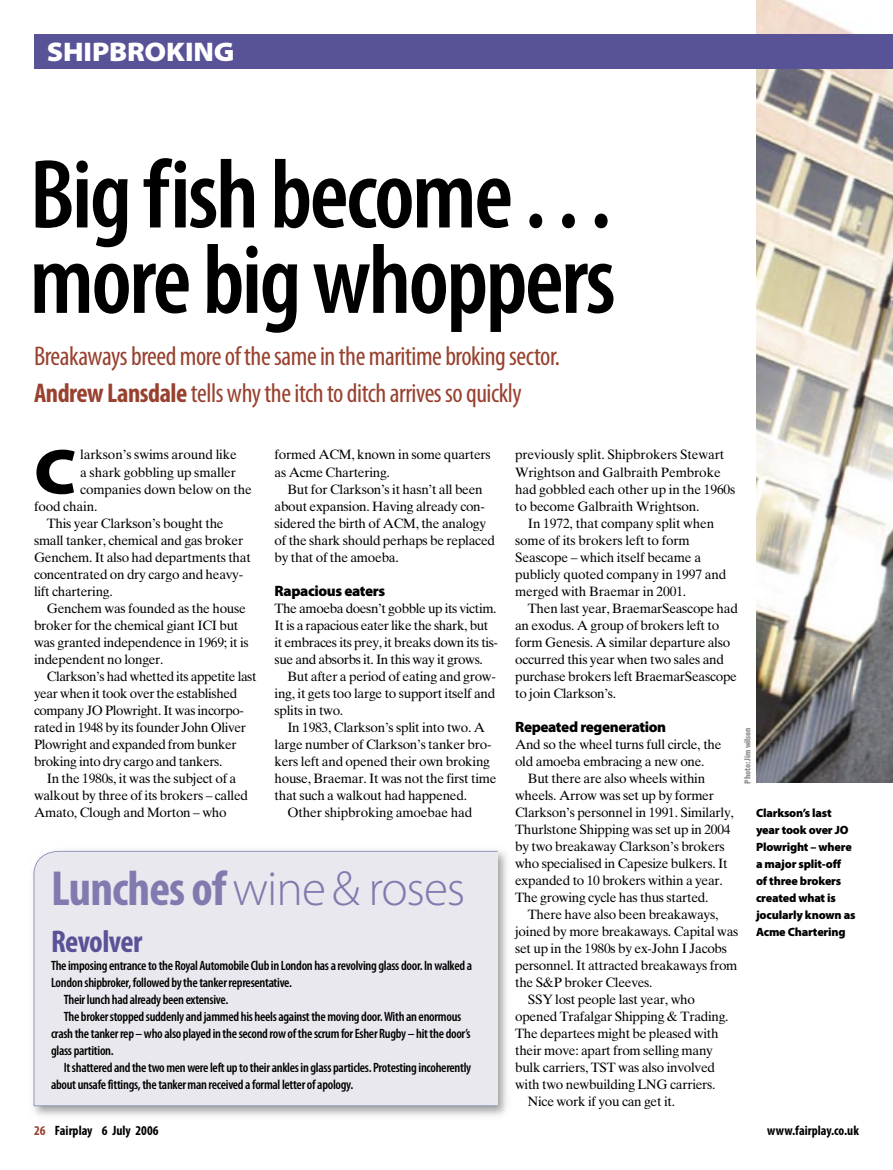
<style>
.page{position:relative;width:893px;height:1170px;background:#fff}
.page>*{position:absolute;margin:0;border:0;box-sizing:border-box;transform-origin:0 0}
.t1{font:600 condensed 99.45px "Myriad Pro";letter-spacing:-.025em;color:#000}
.t2{font:600 condensed 99px "Myriad Pro";letter-spacing:-.025em;color:#000}
.t3{font:900 semi-expanded 63.9px "Myriad Pro";color:#000}
.t4{font:300 49.5px "Myriad Pro";letter-spacing:-.02em;color:#807aaf}
.t5{font:700 condensed 31.5px "Myriad Pro";letter-spacing:-.015em;color:#585297}
.t6{font:condensed 27.15px/37.7px "Myriad Pro";letter-spacing:-.015em;color:#98412f}
.t7{font:900 semi-expanded 27px "Myriad Pro";letter-spacing:-.005em;color:#fff}
.t8{font:900 15px "Myriad Pro";letter-spacing:-.025em;color:#000}
.t9{font:13.5px/17px "Times Ten LT Std";letter-spacing:-.02em;color:#000}
.t10{font:600 condensed 13.5px "Myriad Pro";letter-spacing:-.02em;color:#000}
.t11{font:700 condensed 13.5px "Myriad Pro";color:#000}
.t12{font:900 12px/17px "Myriad Pro";letter-spacing:-.015em;color:#000}
.t13{font:900 condensed 9px "Myriad Pro";letter-spacing:-.015em;color:#939393}
.s1{font-weight:700}
.s2{font-weight:700;font-stretch:condensed}
.s3{color:#98412f}
</style>
<div class="page">
<img style="left:756px;top:0;width:137px;height:782px">
<div style="left:34px;top:34px;width:859px;height:34px;background:#585297"></div>
<img style="left:33px;top:851px;width:474px;height:265px">
<div style="left:34px;top:850px;width:464px;height:256px;background:#e9e8ee"></div>
<div style="left:54px;top:870px;width:174px;height:35px;background:#e9e8ee"></div>
<div style="left:234px;top:872px;width:90px;height:33px;background:#e9e8ee"></div>
<div style="left:334px;top:871px;width:129px;height:34px;background:#e9e8ee"></div>
<h3 class="t7" style="left:47px;top:37px;width:189px">SHIPBROKING</h3>
<h2 class="t2" style="left:30px;top:140px;width:583px">Big fish become . . .</h2>
<h1 class="t1" style="left:30px;top:225px;width:587px">more big whoppers</h1>
<h3 class="t6" style="left:34px;top:337px;width:527px">Breakaways breed more of the same in the maritime broking sector.<br><span class="s1">Andrew Lansdale</span> tells why the itch to ditch arrives so quickly</h3>
<h3 class="t3" style="left:34px;top:435px;width:44px">C</h3>
<p class="t9" style="left:80px;top:446px;width:158px">larkson’s swims around like</p>
<p class="t9" style="left:80px;top:463px;width:158px">a shark gobbling up smaller</p>
<p class="t9" style="left:80px;top:480px;width:173px">companies down below on the</p>
<p class="t9" style="left:34px;top:497px;width:65px">food chain.</p>
<p class="t9" style="left:47px;top:514px;width:178px">This year Clarkson’s bought the</p>
<p class="t9" style="left:34px;top:531px;width:211px">small tanker, chemical and gas broker</p>
<p class="t9" style="left:34px;top:548px;width:218px">Genchem. It also had departments that</p>
<p class="t9" style="left:34px;top:565px;width:211px">concentrated on dry cargo and heavy-</p>
<p class="t9" style="left:34px;top:582px;width:80px">lift chartering.</p>
<p class="t9" style="left:47px;top:599px;width:201px">Genchem was founded as the house</p>
<p class="t9" style="left:34px;top:616px;width:206px">broker for the chemical giant ICI but</p>
<p class="t9" style="left:34px;top:633px;width:216px">was granted independence in 1969; it is</p>
<p class="t9" style="left:34px;top:650px;width:131px">independent no longer.</p>
<p class="t9" style="left:47px;top:667px;width:211px">Clarkson’s had whetted its appetite last</p>
<p class="t9" style="left:34px;top:684px;width:205px">year when it took over the established</p>
<p class="t9" style="left:34px;top:701px;width:211px">company JO Plowright. It was incorpo-</p>
<p class="t9" style="left:34px;top:718px;width:213px">rated in 1948 by its founder John Oliver</p>
<p class="t9" style="left:34px;top:735px;width:204px">Plowright and expanded from bunker</p>
<p class="t9" style="left:34px;top:752px;width:190px">broking into dry cargo and tankers.</p>
<p class="t9" style="left:47px;top:769px;width:191px">In the 1980s, it was the subject of a</p>
<p class="t9" style="left:34px;top:786px;width:216px">walkout by three of its brokers – called</p>
<p class="t9" style="left:34px;top:803px;width:194px">Amato, Clough and Morton – who</p>
<p class="t9" style="left:275px;top:446px;width:218px">formed ACM, known in some quarters as Acme Chartering.</p>
<p class="t9" style="left:275px;top:480px;width:222px;text-indent:13px">But for Clarkson’s it hasn’t all been about expansion. Having already con&shy;sidered the birth of ACM, the analogy of the shark should perhaps be replaced by that of the amoeba.</p>
<p class="t8" style="left:275px;top:580px;width:112px">Rapacious eaters</p>
<p class="t9" style="left:275px;top:599px;width:225px">The amoeba doesn’t gobble up its victim.<br>It is a rapacious eater like the shark, but it embraces its prey, it breaks down its tis&shy;sue and absorbs it. In this way it grows.</p>
<p class="t9" style="left:275px;top:667px;width:223px;text-align:justify;text-indent:13px">But after a period of eating and grow&shy;ing, it gets too large to support itself and splits in two.</p>
<p class="t9" style="left:287px;top:718px;width:199px">In 1983, Clarkson’s split into two. A</p>
<p class="t9" style="left:275px;top:735px;width:218px">large number of Clarkson’s tanker bro-</p>
<p class="t9" style="left:275px;top:752px;width:217px">kers left and opened their own broking</p>
<p class="t9" style="left:275px;top:769px;width:223px">house, Braemar. It was not the first time</p>
<p class="t9" style="left:275px;top:786px;width:194px">that such a walkout had happened.</p>
<p class="t9" style="left:287px;top:803px;width:187px">Other shipbroking amoebae had</p>
<h3 class="t4" style="left:51px;top:858px;width:416px"><span class="s2">Lunches of</span> wine&amp; roses</h3>
<h3 class="t5" style="left:51px;top:923px;width:93px">Revolver</h3>
<p class="t10" style="left:51px;top:958px;width:423px">The imposing entrance to the Royal Automobile Club in London has a revolving glass door. In walked a</p>
<p class="t10" style="left:51px;top:975px;width:243px">London shipbroker, followed by the tanker representative.</p>
<p class="t10" style="left:64px;top:992px;width:166px">Their lunch had already been extensive.</p>
<p class="t10" style="left:64px;top:1009px;width:399px">The broker stopped suddenly and jammed his heels against the moving door. With an enormous</p>
<p class="t10" style="left:51px;top:1026px;width:421px">crash the tanker rep – who also played in the second row of the scrum for Esher Rugby – hit the door’s</p>
<p class="t10" style="left:51px;top:1043px;width:64px">glass partition.</p>
<p class="t10" style="left:64px;top:1060px;width:409px">It shattered and the two men were left up to their ankles in glass particles. Protesting incoherently</p>
<p class="t10" style="left:51px;top:1077px;width:304px">about unsafe fittings, the tanker man received a formal letter of apology.</p>
<p class="t9" style="left:515px;top:446px;width:211px">previously split. Shipbrokers Stewart</p>
<p class="t9" style="left:515px;top:463px;width:207px">Wrightson and Galbraith Pembroke</p>
<p class="t9" style="left:515px;top:480px;width:222px">had gobbled each other up in the 1960s</p>
<p class="t9" style="left:515px;top:497px;width:186px">to become Galbraith Wrightson.</p>
<p class="t9" style="left:528px;top:514px;width:188px">In 1972, that company split when</p>
<p class="t9" style="left:515px;top:531px;width:176px">some of its brokers left to form</p>
<p class="t9" style="left:515px;top:548px;width:187px">Seascope – which itself became a</p>
<p class="t9" style="left:515px;top:565px;width:213px">publicly quoted company in 1997 and</p>
<p class="t9" style="left:515px;top:582px;width:173px">merged with Braemar in 2001.</p>
<p class="t9" style="left:528px;top:599px;width:211px">Then last year, BraemarSeascope had</p>
<p class="t9" style="left:515px;top:616px;width:206px">an exodus. A group of brokers left to</p>
<p class="t9" style="left:515px;top:633px;width:217px">form Genesis. A similar departure also</p>
<p class="t9" style="left:515px;top:650px;width:210px">occurred this year when two sales and</p>
<p class="t9" style="left:515px;top:667px;width:223px">purchase brokers left BraemarSeascope</p>
<p class="t9" style="left:515px;top:684px;width:103px">to join Clarkson’s.</p>
<p class="t8" style="left:515px;top:716px;width:153px">Repeated regeneration</p>
<p class="t9" style="left:515px;top:735px;width:208px">And so the wheel turns full circle, the old amoeba embracing a new one.</p>
<p class="t9" style="left:515px;top:769px;width:220px;text-indent:13px">But there are also wheels within wheels. Arrow was set up by former Clarkson’s personnel in 1991. Similarly, Thurlstone Shipping was set up in 2004 by two breakaway Clarkson’s brokers who specialised in Capesize bulkers. It expanded to 10 brokers within a year.<br>The growing cycle has thus started.</p>
<p class="t9" style="left:528px;top:905px;width:192px">There have also been breakaways,</p>
<p class="t9" style="left:515px;top:922px;width:225px">joined by more breakaways. Capital was</p>
<p class="t9" style="left:515px;top:939px;width:213px">set up in the 1980s by ex-John I Jacobs</p>
<p class="t9" style="left:515px;top:956px;width:224px">personnel. It attracted breakaways from</p>
<p class="t9" style="left:515px;top:973px;width:139px">the S&amp;P broker Cleeves.</p>
<p class="t9" style="left:528px;top:990px;width:168px">SSY lost people last year, who</p>
<p class="t9" style="left:515px;top:1007px;width:215px">opened Trafalgar Shipping &amp; Trading.</p>
<p class="t9" style="left:515px;top:1024px;width:205px">The departees might be pleased with</p>
<p class="t9" style="left:515px;top:1041px;width:199px">their move: apart from selling many</p>
<p class="t9" style="left:515px;top:1058px;width:201px">bulk carriers, TST was also involved</p>
<p class="t9" style="left:515px;top:1075px;width:202px">with two newbuilding LNG carriers.</p>
<p class="t9" style="left:528px;top:1092px;width:149px">Nice work if you can get it.</p>
<p class="t13" style="left:743px;top:783px;width:58px;rotate:-90deg">Photo: Jim wilson</p>
<p class="t12" style="left:756px;top:803px;width:101px">Clarkson’s last year took over JO<br>Plowright – where a major split-off<br>of three brokers created what is jocularly known as<br>Acme Chartering</p>
<p class="t11" style="left:34px;top:1123px;width:126px"><span class="s3">26</span> Fairplay 6 July 2006</p>
<p class="t11" style="left:767px;top:1123px;width:93px">www.fairplay.co.uk</p>
</div>
